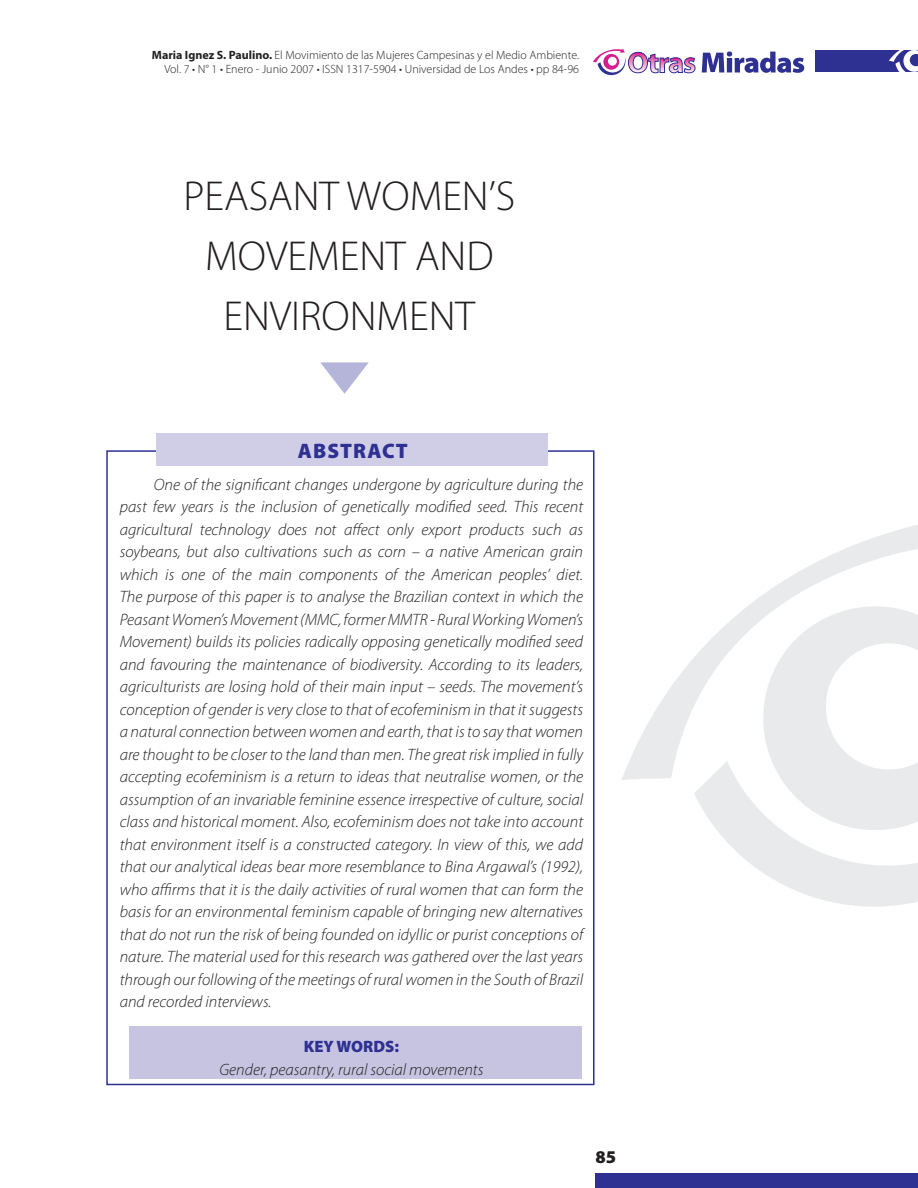
<style>
.page{position:relative;width:918px;height:1188px;background:#fff}
.page>*{position:absolute;margin:0;border:0;box-sizing:border-box;transform-origin:0 0}
.t1{font:300 42px/60px "Myriad Pro";color:#231f20;text-align:center}
.t2{font:900 21px "Myriad Pro";letter-spacing:.05em;color:#2e3092}
.t3{font:900 18px "Myriad Pro";color:#231f20}
.t4{font:italic 300 16.5px/22.5px "Myriad Pro";color:#231f20;text-align:justify}
.t5{font:900 16.5px "Myriad Pro";color:#2e3092}
.t6{font:300 12px/13.5px "Myriad Pro";color:#231f20;text-align:right}
.s1{font-weight:700}
</style>
<div class="page">
<div style="left:816px;top:50px;width:102px;height:21px;background:#2e3092"></div>
<div style="left:595px;top:1174px;width:323px;height:14px;background:#2e3092"></div>
<svg style="left:889px;top:50px;width:29px;height:22px"></svg>
<svg style="left:702px;top:51px;width:102px;height:22px"></svg>
<svg style="left:593px;top:48px;width:103px;height:27px"></svg>
<div style="left:129px;top:1027px;width:452px;height:52px;background:#c6c4e1"></div>
<div style="left:157px;top:433px;width:391px;height:32px;background:#d0cee6"></div>
<svg style="left:320px;top:362px;width:49px;height:32px"></svg>
<svg style="left:694px;top:780px;width:224px;height:127px;fill:#e9eaeb"></svg>
<svg style="left:752px;top:780px;width:166px;height:62px"></svg>
<svg style="left:622px;top:525px;width:296px;height:255px"></svg>
<p class="t6" style="left:152px;top:48px;width:429px"><span class="s1">Maria Ignez S. Paulino.</span> El Movimiento de las Mujeres Campesinas y el Medio Ambiente.<br>Vol. 7 • N° 1 • Enero - Junio 2007 • ISSN 1317-5904 • Universidad de Los Andes • pp 84-96</p>
<h1 class="t1" style="left:184px;top:165px;width:333px">PEASANT WOMEN’S<br>MOVEMENT AND<br>ENVIRONMENT</h1>
<p class="t2" style="left:298px;top:437px;width:112px">ABSTRACT</p>
<p class="t4" style="left:120px;top:473px;width:465px;text-indent:34px">One of the significant changes undergone by agriculture during the past few years is the inclusion of genetically modified seed. This recent agricultural technology does not affect only export products such as soybeans, but also cultivations such as corn – a native American grain which is one of the main components of the American peoples’ diet.<br>The purpose of this paper is to analyse the Brazilian context in which the Peasant Women’s Movement (MMC, former MMTR - Rural Working Women’s Movement) builds its policies radically opposing genetically modified seed and favouring the maintenance of biodiversity. According to its leaders, agriculturists are losing hold of their main input – seeds. The movement’s conception of gender is very close to that of ecofeminism in that it suggests a natural connection between women and earth, that is to say that women are thought to be closer to the land than men. The great risk implied in fully accepting ecofeminism is a return to ideas that neutralise women, or the assumption of an invariable feminine essence irrespective of culture, social class and historical moment. Also, ecofeminism does not take into account that environment itself is a constructed category. In view of this, we add that our analytical ideas bear more resemblance to Bina Argawal’s (1992), who affirms that it is the daily activities of rural women that can form the basis for an environmental feminism capable of bringing new alternatives that do not run the risk of being founded on idyllic or purist conceptions of nature. The material used for this research was gathered over the last years through our following of the meetings of rural women in the South of Brazil and recorded interviews.</p>
<p class="t5" style="left:304px;top:1036px;width:97px">KEY WORDS:</p>
<p class="t4" style="left:219px;top:1058px;width:266px">Gender, peasantry, rural social movements</p>
<p class="t3" style="left:596px;top:1145px;width:22px">85</p>
</div>
